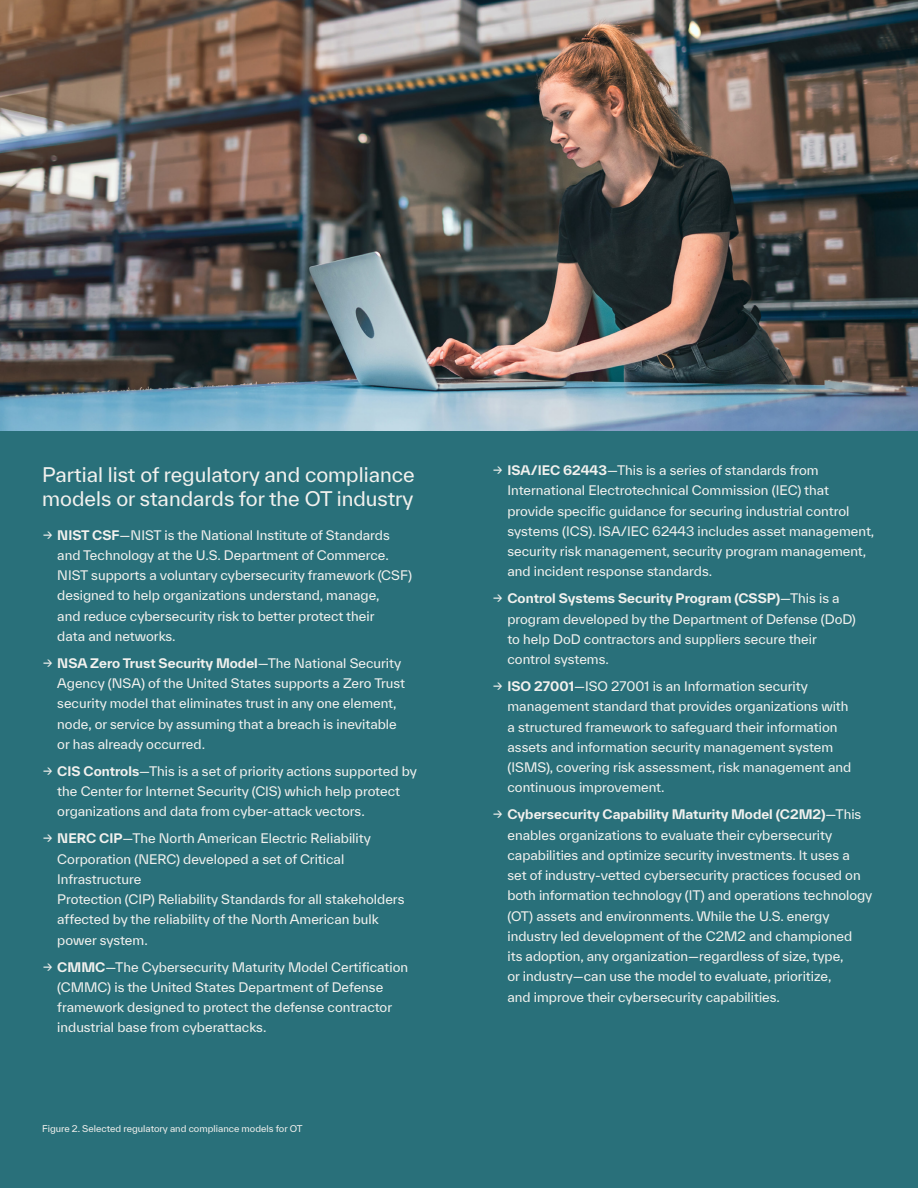
<style>
.page{position:relative;width:918px;height:1188px;background:#29707a}
.page>*{position:absolute;margin:0;border:0;box-sizing:border-box;transform-origin:0 0}
.t1{font:19.5px/24px "TWK Everett";color:#f2f1ee}
.t2{font:12.75px/20.2px "TWK Everett";color:#f2f1ee}
.t3{font:9px "TWK Everett";color:#f2f1ee}
.s1{font-weight:700}
</style>
<div class="page">
<img style="left:0;top:0;width:918px;height:431px">
<h1 class="t1" style="left:42px;top:462px;width:374px">Partial list of regulatory and compliance models or standards for the OT industry</h1>
<p class="t2" style="left:57px;top:525px;width:356px;text-indent:-14px">→ <span class="s1">NIST CSF</span>—NIST is the National Institute of Standards and Technology at the U.S. Department of Commerce.<br>NIST supports a voluntary cybersecurity framework (CSF) designed to help organizations understand, manage,<br>and reduce cybersecurity risk to better protect their<br>data and networks.</p>
<p class="t2" style="left:57px;top:653px;width:349px;text-indent:-14px">→ <span class="s1">NSA Zero Trust Security Model</span>—The National Security Agency (NSA) of the United States supports a Zero Trust security model that eliminates trust in any one element, node, or service by assuming that a breach is inevitable or has already occurred.</p>
<p class="t2" style="left:57px;top:761px;width:361px;text-indent:-14px">→ <span class="s1">CIS Controls</span>—This is a set of priority actions supported by the Center for Internet Security (CIS) which help protect organizations and data from cyber-attack vectors.</p>
<p class="t2" style="left:57px;top:828px;width:349px;text-indent:-14px">→ <span class="s1">NERC CIP</span>—The North American Electric Reliability Corporation (NERC) developed a set of Critical Infrastructure<br>Protection (CIP) Reliability Standards for all stakeholders affected by the reliability of the North American bulk power system.</p>
<p class="t2" style="left:57px;top:957px;width:352px;text-indent:-14px">→ <span class="s1">CMMC</span>—The Cybersecurity Maturity Model Certification (CMMC) is the United States Department of Defense framework designed to protect the defense contractor industrial base from cyberattacks.</p>
<p class="t3" style="left:42px;top:1122px;width:262px">Figure 2. Selected regulatory and compliance models for OT</p>
<p class="t2" style="left:507px;top:460px;width:368px;text-indent:-14px">→ <span class="s1">ISA/IEC 62443</span>—This is a series of standards from International Electrotechnical Commission (IEC) that provide specific guidance for securing industrial control systems (ICS). ISA/IEC 62443 includes asset management, security risk management, security program management, and incident response standards.</p>
<p class="t2" style="left:507px;top:588px;width:350px;text-indent:-14px">→ <span class="s1">Control Systems Security Program (CSSP)</span>—This is a program developed by the Department of Defense (DoD) to help DoD contractors and suppliers secure their control systems.</p>
<p class="t2" style="left:507px;top:676px;width:345px;text-indent:-14px">→ <span class="s1">ISO 27001</span>—ISO 27001 is an Information security management standard that provides organizations with a structured framework to safeguard their information assets and information security management system (ISMS), covering risk assessment, risk management and continuous improvement.</p>
<p class="t2" style="left:507px;top:804px;width:366px;text-indent:-14px">→ <span class="s1">Cybersecurity Capability Maturity Model (C2M2)</span>—This enables organizations to evaluate their cybersecurity capabilities and optimize security investments. It uses a<br>set of industry-vetted cybersecurity practices focused on both information technology (IT) and operations technology (OT) assets and environments. While the U.S. energy industry led development of the C2M2 and championed<br>its adoption, any organization—regardless of size, type,<br>or industry—can use the model to evaluate, prioritize,<br>and improve their cybersecurity capabilities.</p>
</div>
